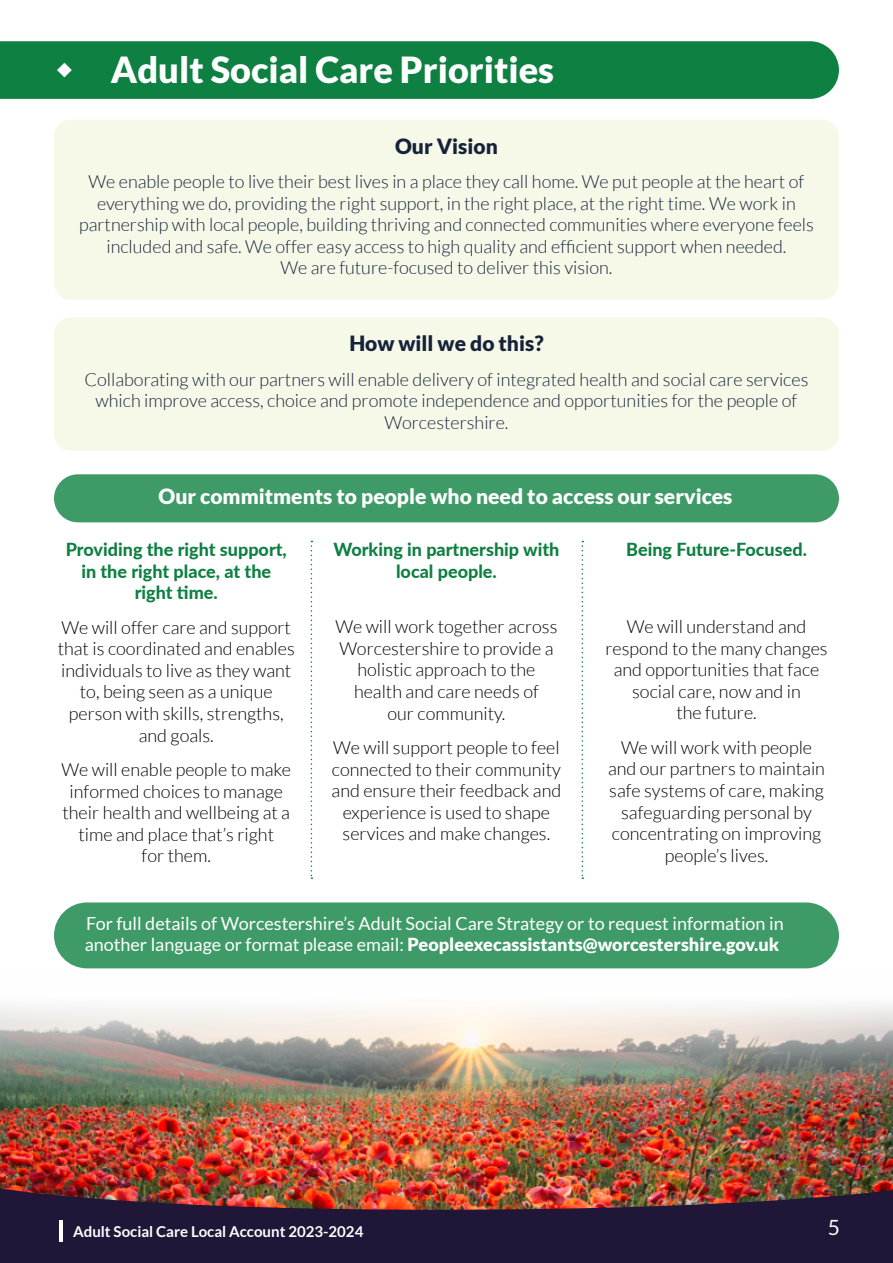
<style>
.page{position:relative;width:893px;height:1263px;background:#fff}
.page>*{position:absolute;margin:0;border:0;box-sizing:border-box;transform-origin:0 0}
.t1{font:900 36px "Lato";color:#fff}
.t2{font:900 21px "Lato";color:#fff}
.t3{font:900 21px "Lato";color:#16223a}
.t4{font:21px "Lato";color:#fff}
.t5{font:300 18px/21.6px "Lato";color:#000;text-align:center}
.t6{font:300 18px/21.6px "Lato";color:#16223a;text-align:center}
.t7{font:18px/21.6px "Lato";color:#fff}
.t8{font:800 18px/21.6px "Lato";color:#0e8041;text-align:center}
.t9{font:700 15px "Lato";color:#fff}
.s1{font-weight:900}
</style>
<div class="page">
<img style="left:0;top:1004px;width:893px;height:182px">
<div style="left:0;top:41px;width:839px;height:58px;background:#0e8041"></div>
<div style="left:54px;top:120px;width:785px;height:180px;background:#f6f9e8;border-radius:17px"></div>
<div style="left:54px;top:317px;width:785px;height:134px;background:#f6f9e8;border-radius:17px"></div>
<div style="left:54px;top:474px;width:785px;height:48px;background:#3e9a67;border-radius:24px"></div>
<div style="left:54px;top:902px;width:785px;height:66px;background:#3e9a67;border-radius:33px"></div>
<svg style="left:311px;top:541px;width:1px;height:338px"></svg>
<svg style="left:582px;top:541px;width:1px;height:338px"></svg>
<img style="left:0;top:1186px;width:893px;height:77px">
<hr style="left:60px;top:1221px;width:3px;height:21px;background:#fff">
<svg style="left:57px;top:62px;width:15px;height:15px"></svg>
<h1 class="t1" style="left:111px;top:49px;width:445px">Adult Social Care Priorities</h1>
<p class="t3" style="left:395px;top:134px;width:104px">Our Vision</p>
<p class="t6" style="left:79px;top:171px;width:736px">We enable people to live their best lives in a place they call home. We put people at the heart of everything we do, providing the right support, in the right place, at the right time. We work in partnership with local people, building thriving and connected communities where everyone feels included and safe. We offer easy access to high quality and efficient support when needed.<br>We are future-focused to deliver this vision.</p>
<p class="t3" style="left:349px;top:331px;width:196px">How will we do this?</p>
<p class="t6" style="left:84px;top:369px;width:725px">Collaborating with our partners will enable delivery of integrated health and social care services which improve access, choice and promote independence and opportunities for the people of<br>Worcestershire.</p>
<h2 class="t2" style="left:159px;top:484px;width:575px">Our commitments to people who need to access our services</h2>
<h3 class="t8" style="left:66px;top:538px;width:223px">Providing the right support, in the right place, at the right time.</h3>
<p class="t5" style="left:58px;top:616px;width:239px">We will offer care and support that is coordinated and enables individuals to live as they want to, being seen as a unique person with skills, strengths, and goals.</p>
<p class="t5" style="left:61px;top:759px;width:231px">We will enable people to make informed choices to manage their health and wellbeing at a time and place that’s right<br>for them.</p>
<h3 class="t8" style="left:626px;top:538px;width:182px">Being Future-Focused.</h3>
<h3 class="t8" style="left:334px;top:538px;width:227px">Working in partnership with local people.</h3>
<p class="t5" style="left:335px;top:616px;width:223px">We will work together across<br>Worcestershire to provide a holistic approach to the health and care needs of<br>our community.</p>
<p class="t5" style="left:332px;top:737px;width:231px">We will support people to feel connected to their community and ensure their feedback and experience is used to shape services and make changes.</p>
<p class="t5" style="left:605px;top:616px;width:224px">We will understand and respond to the many changes and opportunities that face social care, now and in<br>the future.</p>
<p class="t5" style="left:608px;top:736px;width:218px">We will work with people and our partners to maintain safe systems of care, making safeguarding personal by concentrating on improving people’s lives.</p>
<p class="t7" style="left:85px;top:912px;width:700px">For full details of Worcestershire’s Adult Social Care Strategy or to request information in another language or format please email: <span class="s1">Peopleexecassistants@worcestershire.gov.uk</span></p>
<p class="t9" style="left:73px;top:1223px;width:292px">Adult Social Care Local Account 2023-2024</p>
<p class="t4" style="left:828px;top:1215px;width:14px">5</p>
</div>
